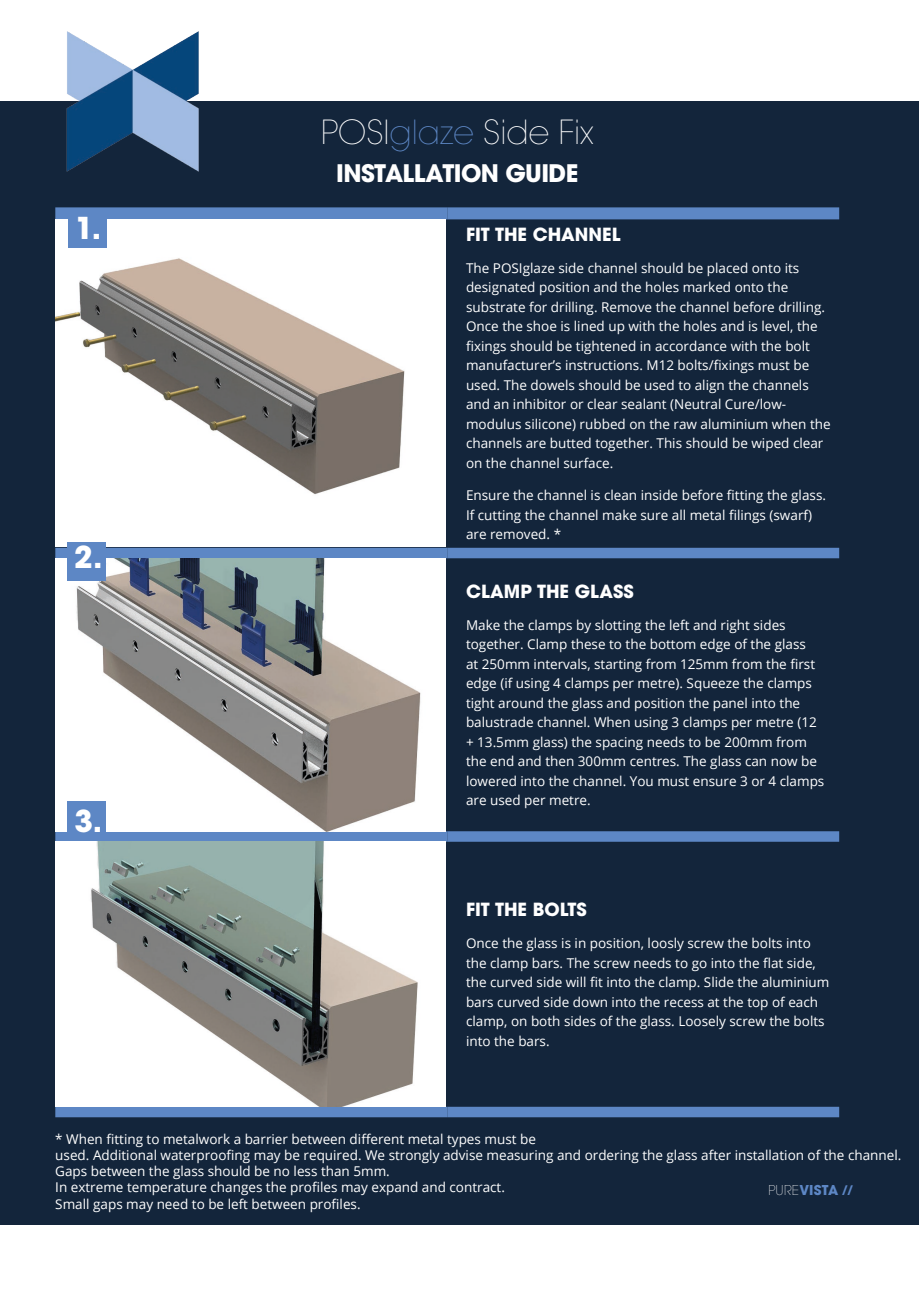
<style>
.page{position:relative;width:919px;height:1289px;background:#fff}
.page>*{position:absolute;margin:0;border:0;box-sizing:border-box;transform-origin:0 0}
.t1{font:200 33px "ITC Avant Garde Std";color:#fff}
.Quotation_11{font:700 30px "ITC Avant Garde Std";color:#fff}
.t2{font:700 24px "ITC Avant Garde Std";letter-spacing:-.025em;color:#fff}
.t3{font:700 18px "ITC Avant Garde Std";color:#fff}
.t4{font:13.5px/19.5px "Open Sans";color:#fff}
.Header___Footer_Text{font:700 13.5px "ITC Avant Garde Std";letter-spacing:.015em;color:#5d87c5}
.s1{color:#5d87c5}
.s2{font-weight:200;color:#fff}
.s3{font-family:"Open Sans"}
</style>
<div class="page">
<div style="left:0;top:101px;width:918px;height:1123px;background:#13253b"></div>
<svg style="left:55px;top:219px;width:784px;height:329px"></svg>
<hr style="left:445px;top:219px;width:3px;height:329px;background:#13253b">
<div style="left:55px;top:207px;width:392px;height:12px;background:#5d87c5"></div>
<div style="left:447px;top:207px;width:392px;height:12px;background:#5d87c5"></div>
<div style="left:55px;top:548px;width:392px;height:10px;background:#5d87c5"></div>
<div style="left:447px;top:548px;width:392px;height:10px;background:#5d87c5"></div>
<div style="left:55px;top:831px;width:392px;height:10px;background:#5d87c5"></div>
<div style="left:447px;top:831px;width:392px;height:10px;background:#5d87c5"></div>
<div style="left:55px;top:1106px;width:392px;height:11px;background:#5d87c5"></div>
<div style="left:447px;top:1106px;width:392px;height:11px;background:#5d87c5"></div>
<img style="left:55px;top:219px;width:390px;height:327px">
<img style="left:55px;top:558px;width:390px;height:273px">
<img style="left:55px;top:841px;width:390px;height:265px">
<div style="left:68px;top:209px;width:38px;height:39px;background:#5d87c5"></div>
<div style="left:68px;top:542px;width:38px;height:38px;background:#5d87c5"></div>
<div style="left:68px;top:801px;width:38px;height:38px;background:#5d87c5"></div>
<img style="left:67px;top:31px;width:132px;height:141px">
<p class="Quotation_11" style="left:75px;top:208px;width:28px">1.</p>
<p class="Quotation_11" style="left:74px;top:537px;width:30px">2.</p>
<p class="Quotation_11" style="left:74px;top:801px;width:29px">3.</p>
<p class="t1" style="left:321px;top:112px;width:274px">POSI<span class="s1">glaze</span> Side Fix</p>
<p class="t2" style="left:336px;top:157px;width:244px">INSTALLATION GUIDE</p>
<p class="t3" style="left:466px;top:222px;width:156px">FIT THE CHANNEL</p>
<p class="t4" style="left:466px;top:258px;width:366px">The POSIglaze side channel should be placed onto its designated position and the holes marked onto the substrate for drilling. Remove the channel before drilling.<br>Once the shoe is lined up with the holes and is level, the fixings should be tightened in accordance with the bolt manufacturer’s instructions. M12 bolts/fixings must be used. The dowels should be used to align the channels and an inhibitor or clear sealant (Neutral Cure/low&shy;modulus silicone) rubbed on the raw aluminium when the channels are butted together. This should be wiped clear on the channel surface.</p>
<p class="t4" style="left:466px;top:485px;width:361px">Ensure the channel is clean inside before fitting the glass.<br>If cutting the channel make sure all metal filings (swarf) are removed. *</p>
<p class="t3" style="left:466px;top:579px;width:169px">CLAMP THE GLASS</p>
<p class="t4" style="left:466px;top:614px;width:360px">Make the clamps by slotting the left and right sides together. Clamp these to the bottom edge of the glass<br>at 250mm intervals, starting from 125mm from the first edge (if using 4 clamps per metre). Squeeze the clamps tight around the glass and position the panel into the balustrade channel. When using 3 clamps per metre (12 + 13.5mm glass) the spacing needs to be 200mm from the end and then 300mm centres. The glass can now be lowered into the channel. You must ensure 3 or 4 clamps are used per metre.</p>
<p class="t3" style="left:466px;top:897px;width:122px">FIT THE BOLTS</p>
<p class="t4" style="left:466px;top:933px;width:365px">Once the glass is in position, loosly screw the bolts into the clamp bars. The screw needs to go into the flat side, the curved side will fit into the clamp. Slide the aluminium bars curved side down into the recess at the top of each clamp, on both sides of the glass. Loosely screw the bolts into the bars.</p>
<p class="t4" style="left:55px;top:1128px;width:482px">* When fitting to metalwork a barrier between different metal types must be</p>
<p class="t4" style="left:55px;top:1146px;width:847px;line-height:16.2px">used. Additional waterproofing may be required. We strongly advise measuring and ordering the glass after installation of the channel.<br>Gaps between the glass should be no less than 5mm.</p>
<p class="t4" style="left:55px;top:1177px;width:451px">In extreme temperature changes the profiles may expand and contract.</p>
<p class="t4" style="left:55px;top:1193px;width:307px">Small gaps may need to be left between profiles.</p>
<p class="Header___Footer_Text" style="left:768px;top:1181px;width:86px"><span class="s2">PURE</span>VISTA <span class="s3">//</span></p>
</div>
